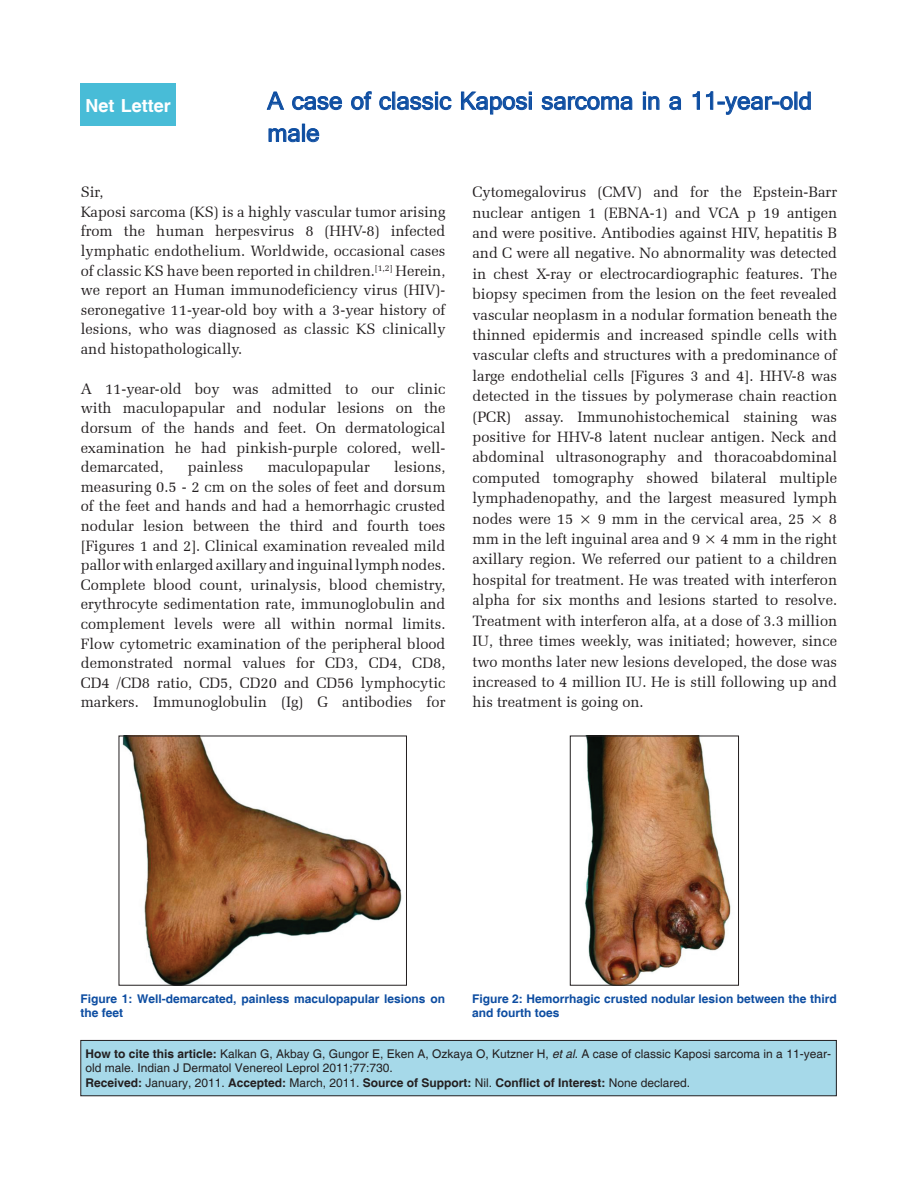
<style>
.page{position:relative;width:918px;height:1188px;background:#fff}
.page>*{position:absolute;margin:0;border:0;box-sizing:border-box;transform-origin:0 0}
.AT{font:24px/32.1px "Microsoft Sans Serif";color:#0d4da1}
.AH{font:700 18px "Helvetica";color:#fff}
.TX{font:15px/20.4px "Zapf Elliptical 711 BT";color:#231f20;text-align:justify}
.TX_No_After_Space{font:15px "Zapf Elliptical 711 BT";color:#231f20}
.HIS{font:12px/14.4px "Helvetica";color:#231f20}
.FGC{font:700 12px/14.4px "Helvetica";color:#0d4da1}
.s1{font-style:italic}
.s2{font-weight:700}
</style>
<div class="page">
<svg style="left:266px;top:91px;width:19px;height:19px"></svg>
<svg style="left:292px;top:96px;width:50px;height:14px"></svg>
<svg style="left:351px;top:91px;width:21px;height:19px"></svg>
<svg style="left:379px;top:92px;width:73px;height:18px"></svg>
<svg style="left:461px;top:91px;width:71px;height:24px"></svg>
<svg style="left:541px;top:96px;width:92px;height:14px"></svg>
<svg style="left:643px;top:92px;width:17px;height:18px"></svg>
<svg style="left:669px;top:96px;width:12px;height:14px"></svg>
<svg style="left:692px;top:91px;width:8px;height:19px"></svg>
<svg style="left:706px;top:91px;width:87px;height:24px"></svg>
<svg style="left:799px;top:91px;width:12px;height:19px"></svg>
<svg style="left:268px;top:128px;width:32px;height:14px"></svg>
<div style="left:302px;top:124px;width:3px;height:18px;border:1px solid #0d4da1"></div>
<svg style="left:306px;top:128px;width:13px;height:14px"></svg>
<div style="left:80px;top:83px;width:96px;height:43px;background:#48bcd7"></div>
<div style="left:81px;top:1040px;width:755px;height:56px;background:#a6d9e9"></div>
<div style="left:80px;top:1040px;width:757px;height:56px;border:1px solid #231f20"></div>
<img style="left:122px;top:738px;width:280px;height:245px">
<div style="left:119px;top:736px;width:288px;height:249px;border:1px solid #231f20"></div>
<img style="left:585px;top:738px;width:146px;height:245px">
<div style="left:570px;top:736px;width:169px;height:249px;border:1px solid #231f20"></div>
<p class="AH" style="left:85px;top:94px;width:87px">Net Letter</p>
<p class="AT" style="left:267px;top:85px;width:546px">A case of classic Kaposi sarcoma in a 11-year-old male</p>
<p class="TX_No_After_Space" style="left:81px;top:183px;width:24px">Sir,</p>
<p class="TX" style="left:81px;top:202px;width:366px;line-height:19.6px">Kaposi sarcoma (KS) is a highly vascular tumor arising from the human herpesvirus 8 (HHV-8) infected lymphatic endothelium. Worldwide, occasional cases of classic KS have been reported in children.<sup>[1,2]</sup> Herein, we report an Human immunodeficiency virus (HIV)<span class="s1">- </span>seronegative 11-year-old boy with a 3-year history of lesions, who was diagnosed as classic KS clinically and histopathologically.</p>
<p class="TX" style="left:81px;top:379px;width:366px;line-height:19.6px">A 11-year-old boy was admitted to our clinic with maculopapular and nodular lesions on the dorsum of the hands and feet. On dermatological examination he had pinkish-purple colored, well&shy;demarcated,</p>
<p class="TX" style="left:81px;top:457px;width:366px;line-height:19.6px;text-indent:313px">lesions, measuring 0.5 - 2 cm on the soles of feet and dorsum of the feet and hands and had a hemorrhagic crusted nodular lesion between the third and fourth toes [Figures 1 and 2]. Clinical examination revealed mild pallor with enlarged axillary and inguinal lymph nodes.<br>Complete blood count, urinalysis, blood chemistry, erythrocyte sedimentation rate, immunoglobulin and complement levels were all within normal limits.<br>Flow cytometric examination of the peripheral blood demonstrated normal values for CD3, CD4, CD8, CD4 /CD8 ratio, CD5, CD20 and CD56 lymphocytic markers. Immunoglobulin (Ig) G antibodies for</p>
<p class="TX" style="left:188px;top:457px;width:57px">painless</p>
<p class="TX" style="left:268px;top:457px;width:104px">maculopapular</p>
<p class="TX" style="left:473px;top:182px;width:366px">Cytomegalovirus (CMV) and for the Epstein-Barr nuclear antigen 1 (EBNA-1) and VCA p 19 antigen and were positive. Antibodies against HIV, hepatitis B and C were all negative. No abnormality was detected in chest X-ray or electrocardiographic features. The biopsy specimen from the lesion on the feet revealed vascular neoplasm in a nodular formation beneath the thinned epidermis and increased spindle cells with vascular clefts and structures with a predominance of large endothelial cells [Figures 3 and 4]. HHV-8 was detected in the tissues by polymerase chain reaction (PCR) assay. Immunohistochemical staining was positive for HHV-8 latent nuclear antigen. Neck and abdominal ultrasonography and thoracoabdominal computed tomography showed bilateral multiple lymphadenopathy, and the largest measured lymph nodes were 15 × 9 mm in the cervical area, 25 × 8 mm in the left inguinal area and 9 × 4 mm in the right axillary region. We referred our patient to a children hospital for treatment. He was treated with interferon alpha for six months and lesions started to resolve.<br>Treatment with interferon alfa, at a dose of 3.3 million IU, three times weekly, was initiated; however, since two months later new lesions developed, the dose was increased to 4 million IU. He is still following up and his treatment is going on.</p>
<p class="FGC" style="left:80px;top:992px;width:366px">Figure 1: Well-demarcated, painless maculopapular lesions on the feet</p>
<p class="FGC" style="left:472px;top:992px;width:366px">Figure 2: Hemorrhagic crusted nodular lesion between the third and fourth toes</p>
<p class="HIS" style="left:85px;top:1047px;width:747px"><span class="s2">How to cite this article:</span> Kalkan G, Akbay G, Gungor E, Eken A, Ozkaya O, Kutzner H, <span class="s1">et al</span>. A case of classic Kaposi sarcoma in a 11-year&shy;old male. Indian J Dermatol Venereol Leprol 2011;77:730.<br><span class="s2">Received:</span> January, 2011. <span class="s2">Accepted:</span> March, 2011. <span class="s2">Source of Support:</span> Nil. <span class="s2">Conflict of Interest:</span> None declared.</p>
</div>
